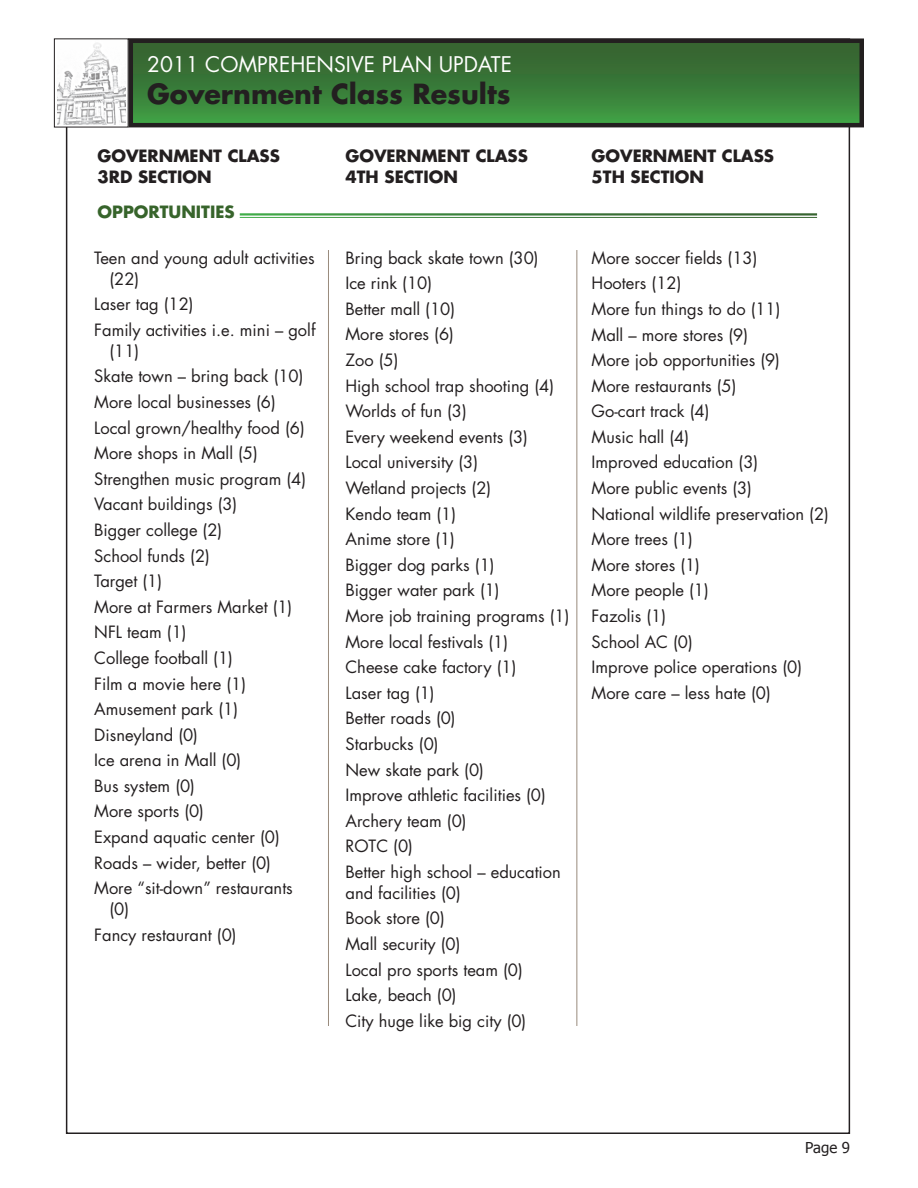
<style>
.page{position:relative;width:918px;height:1188px;background:#fff}
.page>*{position:absolute;margin:0;border:0;box-sizing:border-box;transform-origin:0 0}
.t1{font:700 27px "Futura Std";color:#231f20}
.t2{font:21px "Futura Std";color:#fff}
.t3{font:16.5px/25.7px "Futura Std";color:#231f20}
.t4{font:700 16.5px "Futura Std";color:#231f20}
.t5{font:700 16.5px "Futura Std";color:#37642b}
.t6{font:15px "Tahoma";color:#231f20}
</style>
<div class="page">
<div style="left:54px;top:39px;width:74px;height:88px;background:linear-gradient(to bottom,#fff,#fff)"></div>
<div style="left:54px;top:38px;width:75px;height:89px;border:1px solid #231f20"></div>
<div style="left:131px;top:41px;width:731px;height:84px;background:linear-gradient(to bottom,#355b2e,#3f9c44)"></div>
<div style="left:129px;top:38px;width:735px;height:89px;border:4px solid #231f20"></div>
<img style="left:57px;top:38px;width:69px;height:86px">
<hr style="left:328px;top:250px;width:1px;height:776px;background:#998b7d">
<hr style="left:576px;top:250px;width:1px;height:776px;background:#998b7d">
<p class="t2" style="left:147px;top:51px;width:366px">2011 COMPREHENSIVE PLAN UPDATE</p>
<h1 class="t1" style="left:147px;top:76px;width:365px">GOVERNMENT CLASS RESULTS</h1>
<p class="t4" style="left:98px;top:145px;width:28px">GOVERNMENT</p>
<p class="t4" style="left:228px;top:145px;width:22px">CLASS</p>
<p class="t4" style="left:98px;top:166px;width:62px">3RD SECTION</p>
<p class="t5" style="left:98px;top:201px;width:139px">OPPORTUNITIES</p>
<p class="t3" style="left:110px;top:247px;width:207px;line-height:21px;text-indent:-15px">Teen and young adult activities (22)</p>
<p class="t3" style="left:94px;top:292px;width:223px">Laser tag (12)<br>Family activities i.e. mini – golf</p>
<p class="t3" style="left:94px;top:338px;width:213px;text-indent:15px">(11)<br>Skate town – bring back (10)<br>More local businesses (6)<br>Local grown/healthy food (6)<br>More shops in Mall (5)<br>Strengthen music program (4)<br>Vacant buildings (3)<br>Bigger college (2)<br>School funds (2)<br>Target (1)<br>More at Farmers Market (1)<br>NFL team (1)<br>College football (1)<br>Film a movie here (1)<br>Amusement park (1)<br>Disneyland (0)<br>Ice arena in Mall (0)<br>Bus system (0)<br>More sports (0)<br>Expand aquatic center (0)<br>Roads – wider, better (0)<br>More “sit-down” restaurants</p>
<p class="t3" style="left:94px;top:897px;width:144px;text-indent:15px">(0)<br>Fancy restaurant (0)</p>
<p class="t4" style="left:345px;top:145px;width:28px">GOVERNMENT</p>
<p class="t4" style="left:476px;top:145px;width:22px">CLASS</p>
<p class="t4" style="left:345px;top:166px;width:61px">4TH SECTION</p>
<p class="t3" style="left:345px;top:245px;width:226px">Bring back skate town (30)<br>Ice rink (10)<br>Better mall (10)<br>More stores (6)<br>Zoo (5)<br>High school trap shooting (4)<br>Worlds of fun (3)<br>Every weekend events (3)<br>Local university (3)<br>Wetland projects (2)<br>Kendo team (1)<br>Anime store (1)<br>Bigger dog parks (1)<br>Bigger water park (1)<br>More job training programs (1)<br>More local festivals (1)<br>Cheese cake factory (1)<br>Laser tag (1)<br>Better roads (0)<br>Starbucks (0)<br>New skate park (0)<br>Improve athletic facilities (0)<br>Archery team (0)<br>ROTC (0)<br>Better high school – education</p>
<p class="t3" style="left:345px;top:880px;width:182px">and facilities (0)<br>Book store (0)<br>Mall security (0)<br>Local pro sports team (0)<br>Lake, beach (0)<br>City huge like big city (0)</p>
<p class="t4" style="left:592px;top:145px;width:28px">GOVERNMENT</p>
<p class="t4" style="left:722px;top:145px;width:22px">CLASS</p>
<p class="t4" style="left:592px;top:166px;width:61px">5TH SECTION</p>
<p class="t3" style="left:592px;top:245px;width:239px">More soccer fields (13)<br>Hooters (12)<br>More fun things to do (11)<br>Mall – more stores (9)<br>More job opportunities (9)<br>More restaurants (5)<br>Go-cart track (4)<br>Music hall (4)<br>Improved education (3)<br>More public events (3)<br>National wildlife preservation (2)<br>More trees (1)<br>More stores (1)<br>More people (1)<br>Fazolis (1)<br>School AC (0)<br>Improve police operations (0)<br>More care – less hate (0)</p>
<p class="t6" style="left:805px;top:1137px;width:46px">Page 9</p>
</div>
